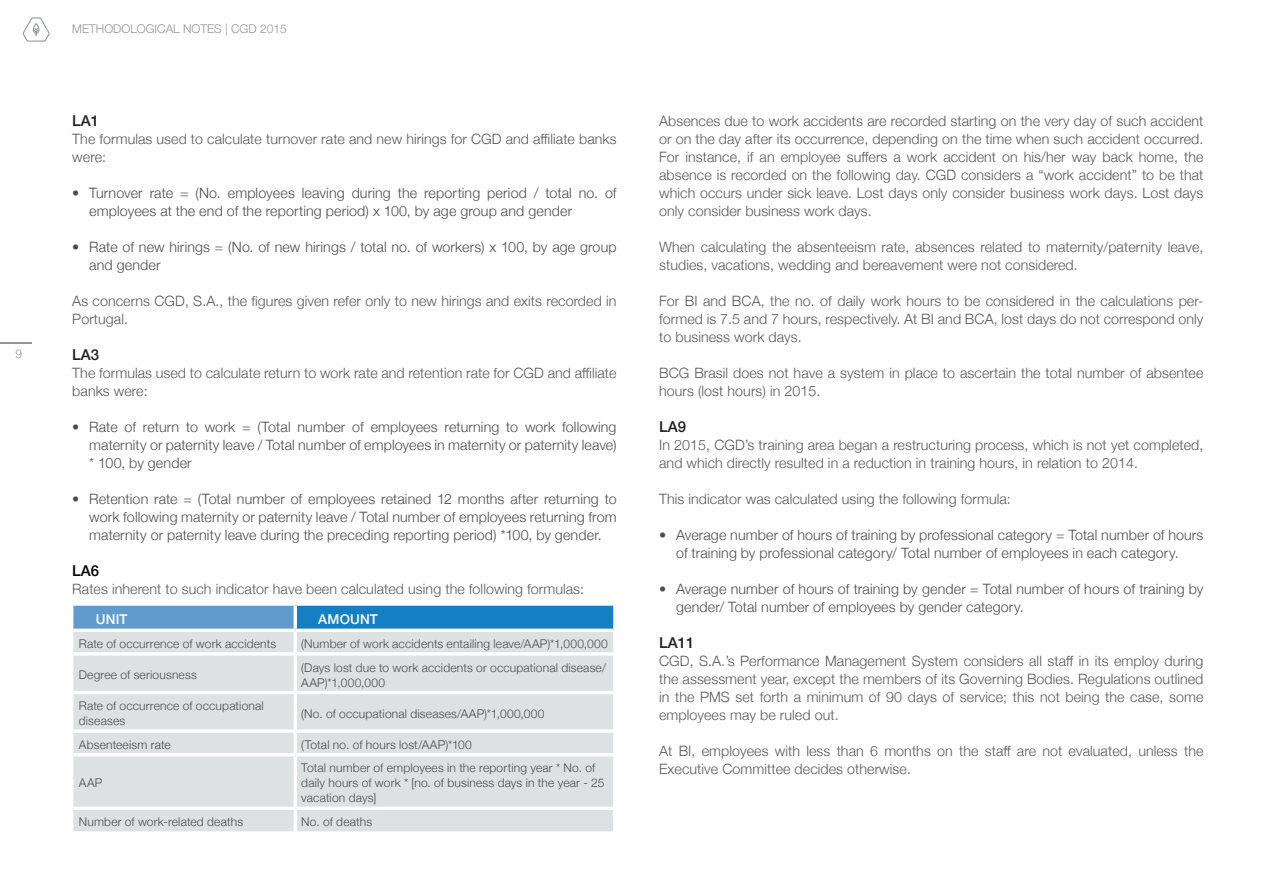
<style>
.page{position:relative;width:1263px;height:893px;background:#fff}
.page>*{position:absolute;margin:0;border:0;box-sizing:border-box;transform-origin:0 0}
.t1{font:500 15px "Helvetica Neue";color:#231f20}
.t2{font:500 15px "Helvetica Neue";color:#000001}
.t3{font:300 14.25px/18px "Helvetica Neue";letter-spacing:.005em;color:#57585a}
.t4{font:300 14.25px/18px "Helvetica Neue";letter-spacing:.01em;color:#4b4c4d}
.t5{font:500 13.5px "Helvetica Neue";letter-spacing:.015em;color:#fff}
.t6{font:300 12px/15px "Helvetica Neue";letter-spacing:.015em;color:#4b4c4d}
.t7{font:300 12px "Helvetica Neue";color:#939598}
</style>
<div class="page">
<hr style="left:0;top:342px;width:32px;height:1px;background:#939598">
<svg style="left:23px;top:17px;width:27px;height:25px"></svg>
<div style="left:73px;top:605px;width:222px;height:25px;background:#609bcd"></div>
<div style="left:295px;top:605px;width:319px;height:25px;background:#147fc3"></div>
<div style="left:73px;top:632px;width:540px;height:199px;background:#dee1e1"></div>
<hr style="left:294px;top:606px;width:3px;height:23px;background:#fff">
<hr style="left:73px;top:629px;width:222px;height:3px;background:#fff">
<hr style="left:295px;top:629px;width:318px;height:3px;background:#fff">
<hr style="left:294px;top:632px;width:3px;height:20px;background:#fff">
<hr style="left:73px;top:652px;width:222px;height:4px;background:#f7f7f7">
<hr style="left:295px;top:652px;width:318px;height:4px;background:#f8f9f9">
<hr style="left:294px;top:656px;width:3px;height:35px;background:#fff">
<hr style="left:73px;top:691px;width:222px;height:3px;background:#fff">
<hr style="left:295px;top:691px;width:318px;height:3px;background:#fff">
<hr style="left:294px;top:694px;width:3px;height:35px;background:#fff">
<hr style="left:73px;top:729px;width:222px;height:4px;background:#fff">
<hr style="left:295px;top:729px;width:318px;height:4px;background:#fff">
<hr style="left:294px;top:733px;width:3px;height:20px;background:#fff">
<hr style="left:73px;top:753px;width:222px;height:3px;background:#fff">
<hr style="left:295px;top:753px;width:318px;height:3px;background:#fff">
<hr style="left:294px;top:756px;width:3px;height:51px;background:#fff">
<hr style="left:73px;top:807px;width:222px;height:3px;background:#fff">
<hr style="left:295px;top:807px;width:318px;height:3px;background:#fff">
<hr style="left:294px;top:810px;width:3px;height:21px;background:#fff">
<hr style="left:72px;top:605px;width:223px;height:1px;background:#fff">
<hr style="left:295px;top:605px;width:319px;height:1px;background:#fff">
<svg style="left:613px;top:606px;width:1px;height:25px"></svg>
<p class="t7" style="left:16px;top:344px;width:8px">9</p>
<p class="t7" style="left:72px;top:19px;width:216px">METHODOLOGICAL NOTES | CGD 2015</p>
<p class="t1" style="left:72px;top:109px;width:28px">LA1</p>
<p class="t3" style="left:72px;top:129px;width:546px">The formulas used to calculate turnover rate and new hirings for CGD and affiliate banks were:</p>
<p class="t4" style="left:89px;top:183px;width:529px;text-indent:-17px">• Turnover rate = (No. employees leaving during the reporting period / total no. of employees at the end of the reporting period) x 100, by age group and gender</p>
<p class="t4" style="left:89px;top:237px;width:529px;text-indent:-17px">• Rate of new hirings = (No. of new hirings / total no. of workers) x 100, by age group and gender</p>
<p class="t3" style="left:72px;top:291px;width:546px">As concerns CGD, S.A., the figures given refer only to new hirings and exits recorded in<br>Portugal.</p>
<p class="t1" style="left:72px;top:343px;width:28px">LA3</p>
<p class="t3" style="left:72px;top:363px;width:546px">The formulas used to calculate return to work rate and retention rate for CGD and affiliate banks were:</p>
<p class="t4" style="left:89px;top:417px;width:529px;text-align:justify;text-indent:-17px">• Rate of return to work = (Total number of employees returning to work following maternity or paternity leave / Total number of employees in maternity or paternity leave) * 100, by gender</p>
<p class="t4" style="left:89px;top:489px;width:529px;text-align:justify;text-indent:-17px">• Retention rate = (Total number of employees retained 12 months after returning to work following maternity or paternity leave / Total number of employees returning from maternity or paternity leave during the preceding reporting period) *100, by gender.</p>
<p class="t2" style="left:72px;top:559px;width:28px">LA6</p>
<p class="t3" style="left:72px;top:579px;width:513px">Rates inherent to such indicator have been calculated using the following formulas:</p>
<p class="t5" style="left:96px;top:609px;width:33px">UNIT</p>
<p class="t5" style="left:318px;top:609px;width:61px">AMOUNT</p>
<p class="t6" style="left:79px;top:635px;width:199px">Rate of occurrence of work accidents</p>
<p class="t6" style="left:301px;top:635px;width:308px">(Number of work accidents entailing leave/AAP)*1,000,000</p>
<p class="t6" style="left:79px;top:666px;width:120px">Degree of seriousness</p>
<p class="t6" style="left:301px;top:659px;width:306px">(Days lost due to work accidents or occupational disease/<br>AAP)*1,000,000</p>
<p class="t6" style="left:79px;top:697px;width:186px">Rate of occurrence of occupational diseases</p>
<p class="t6" style="left:301px;top:705px;width:245px">(No. of occupational diseases/AAP)*1,000,000</p>
<p class="t6" style="left:79px;top:736px;width:93px">Absenteeism rate</p>
<p class="t6" style="left:301px;top:736px;width:172px">(Total no. of hours lost/AAP)*100</p>
<p class="t6" style="left:79px;top:775px;width:25px">AAP</p>
<p class="t6" style="left:301px;top:760px;width:305px">Total number of employees in the reporting year * No. of daily hours of work * [no. of business days in the year - 25 vacation days]</p>
<p class="t6" style="left:79px;top:813px;width:166px">Number of work-related deaths</p>
<p class="t6" style="left:301px;top:813px;width:72px">No. of deaths</p>
<p class="t3" style="left:659px;top:111px;width:546px;text-align:justify">Absences due to work accidents are recorded starting on the very day of such accident or on the day after its occurrence, depending on the time when such accident occurred.<br>For instance, if an employee suffers a work accident on his/her way back home, the absence is recorded on the following day. CGD considers a “work accident” to be that which occurs under sick leave. Lost days only consider business work days. Lost days only consider business work days.</p>
<p class="t3" style="left:659px;top:237px;width:546px">When calculating the absenteeism rate, absences related to maternity/paternity leave, studies, vacations, wedding and bereavement were not considered.</p>
<p class="t3" style="left:659px;top:291px;width:546px;text-align:justify">For BI and BCA, the no. of daily work hours to be considered in the calculations per&shy;formed is 7.5 and 7 hours, respectively. At BI and BCA, lost days do not correspond only to business work days.</p>
<p class="t3" style="left:659px;top:363px;width:546px">BCG Brasil does not have a system in place to ascertain the total number of absentee hours (lost hours) in 2015.</p>
<p class="t1" style="left:659px;top:415px;width:28px">LA9</p>
<p class="t3" style="left:659px;top:435px;width:546px">In 2015, CGD’s training area began a restructuring process, which is not yet completed, and which directly resulted in a reduction in training hours, in relation to 2014.</p>
<p class="t3" style="left:659px;top:489px;width:353px">This indicator was calculated using the following formula:</p>
<p class="t4" style="left:659px;top:525px;width:546px;text-align:center">• Average number of hours of training by professional category = Total number of hours of training by professional category/ Total number of employees in each category.</p>
<p class="t4" style="left:676px;top:579px;width:529px;text-indent:-17px">• Average number of hours of training by gender = Total number of hours of training by gender/ Total number of employees by gender category.</p>
<p class="t1" style="left:659px;top:631px;width:37px">LA11</p>
<p class="t3" style="left:659px;top:651px;width:546px;text-align:justify">CGD, S.A.’s Performance Management System considers all staff in its employ during the assessment year, except the members of its Governing Bodies. Regulations outlined in the PMS set forth a minimum of 90 days of service; this not being the case, some employees may be ruled out.</p>
<p class="t3" style="left:659px;top:741px;width:546px">At BI, employees with less than 6 months on the staff are not evaluated, unless the<br>Executive Committee decides otherwise.</p>
</div>
